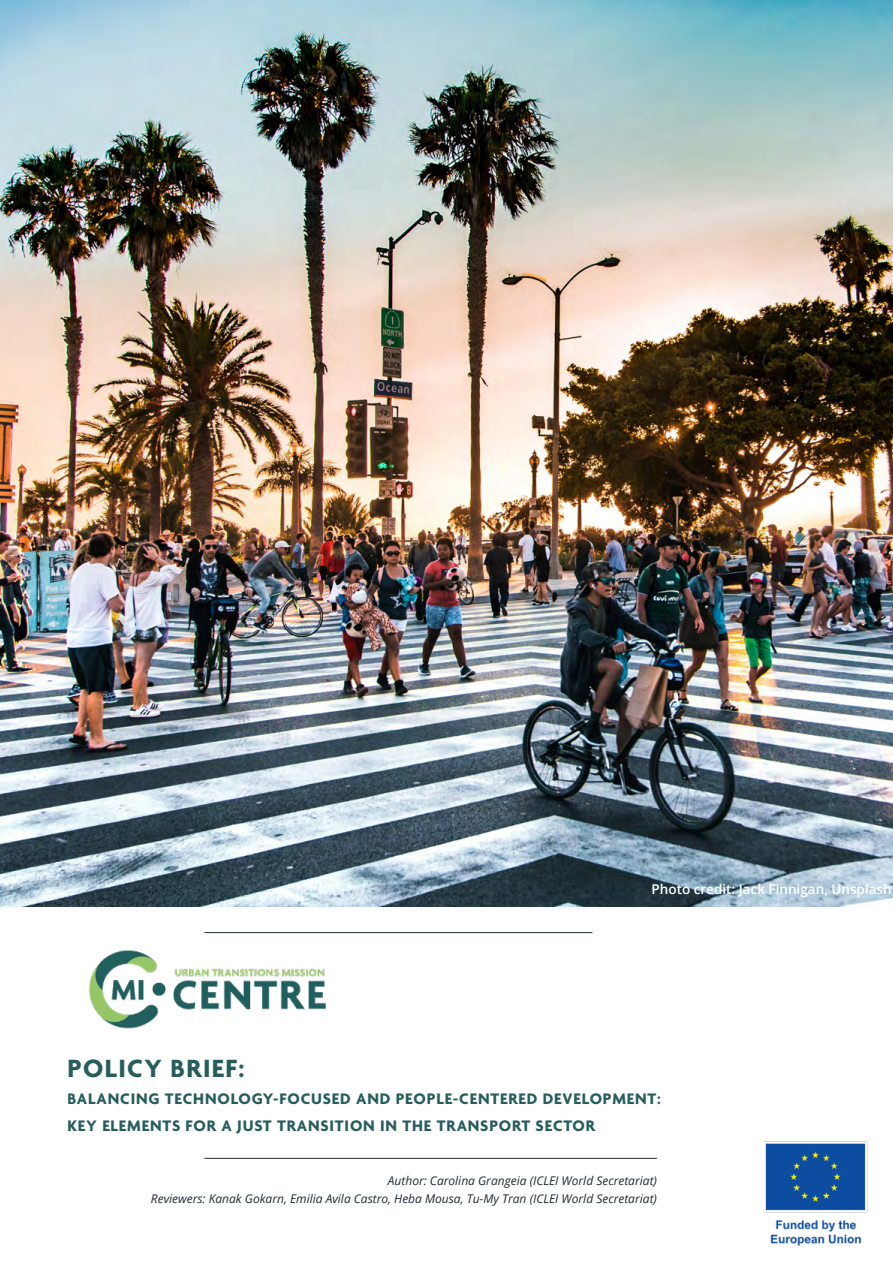
<style>
.page{position:relative;width:893px;height:1263px;background:#fff}
.page>*{position:absolute;margin:0;border:0;box-sizing:border-box;transform-origin:0 0}
.t1{font:700 27px "Agenda";letter-spacing:.05em;color:#275d5d}
.t2{font:700 16.5px/27px "Agenda";letter-spacing:.05em;color:#275d5d}
.t3{font:600 13.5px "Open Sans";color:#fff}
.t4{font:italic 12px/18px "Open Sans";color:#212c36;text-align:right}
</style>
<div class="page">
<img style="left:0;top:0;width:893px;height:907px">
<hr style="left:204px;top:932px;width:388px;height:1px;background:#212c36">
<hr style="left:204px;top:1158px;width:453px;height:1px;background:#212c36">
<img style="left:89px;top:950px;width:237px;height:79px">
<img style="left:764px;top:1141px;width:104px;height:105px">
<p class="t3" style="left:652px;top:880px;width:242px">Photo credit: Jack Finnigan, Unsplash</p>
<h1 class="t1" style="left:68px;top:1054px;width:178px">POLICY BRIEF:</h1>
<h2 class="t2" style="left:68px;top:1086px;width:595px">BALANCING TECHNOLOGY-FOCUSED AND PEOPLE-CENTERED DEVELOPMENT:<br>KEY ELEMENTS FOR A JUST TRANSITION IN THE TRANSPORT SECTOR</h2>
<p class="t4" style="left:151px;top:1171px;width:507px">Author: Carolina Grangeia (ICLEI World Secretariat)<br>Reviewers: Kanak Gokarn, Emilia Avila Castro, Heba Mousa, Tu-My Tran (ICLEI World Secretariat)</p>
</div>
